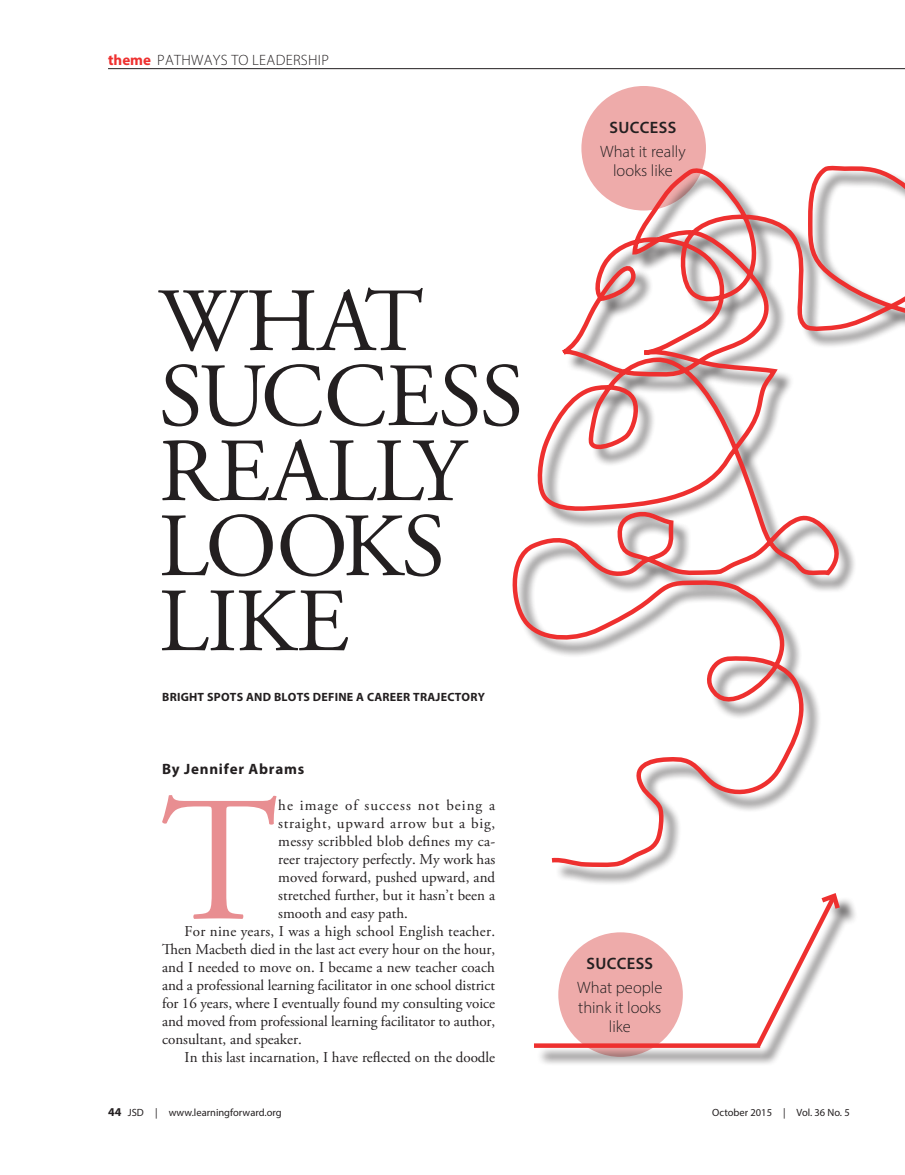
<style>
.page{position:relative;width:905px;height:1175px;background:#fff}
.page>*{position:absolute;margin:0;border:0;box-sizing:border-box;transform-origin:0 0}
.body{font:177.9px "Adobe Garamond Pro";color:#e88e91}
.t1{font:90px/75px "Adobe Garamond Pro";letter-spacing:-.015em;color:#231f20}
.t2{font:300 16.5px/19.5px "Myriad Pro";color:#231f20;text-align:center}
.t3{font:600 16.5px "Myriad Pro";letter-spacing:.02em;color:#231f20}
.body-2{font:15px/18px "Adobe Garamond Pro";color:#231f20;text-align:justify}
.toppers{font:300 15px "Myriad Pro";letter-spacing:.02em;color:#231f20}
.byline{font:700 15px "Myriad Pro";letter-spacing:.05em;color:#231f20}
.box{font:700 12px "Myriad Pro";letter-spacing:.02em;color:#231f20}
.t4{font:10.5px "Myriad Pro";color:#231f20}
.s1{font-weight:700;color:#ee302f}
.s2{font-weight:700;font-size:12px}
</style>
<div class="page">
<hr style="left:108px;top:68px;width:796px;height:1px;background:#231f20">
<div style="left:581px;top:86px;width:125px;height:124px;background:#eeabaa;border-radius:50%"></div>
<div style="left:536px;top:896px;width:321px;height:170px;background:#231f20;opacity:.75"></div>
<svg style="left:534px;top:1043px;width:218px;height:4px"></svg>
<svg style="left:752px;top:893px;width:91px;height:158px"></svg>
<div style="left:515px;top:96px;width:389px;height:789px;background:#231f20;opacity:.75"></div>
<svg style="left:512px;top:94px;width:392px;height:775px"></svg>
<p class="toppers" style="left:108px;top:51px;width:222px"><span class="s1">theme</span> PATHWAYS TO LEADERSHIP</p>
<p class="t1" style="left:159px;top:287px;width:366px">WHAT<br>SUCCESS<br>REALLY<br>LOOKS<br>LIKE</p>
<p class="box" style="left:162px;top:689px;width:324px">BRIGHT SPOTS AND BLOTS DEFINE A CAREER TRAJECTORY</p>
<p class="byline" style="left:162px;top:759px;width:144px">By Jennifer Abrams</p>
<p class="body" style="left:161px;top:755px;width:119px">T</p>
<p class="body-2" style="left:278px;top:797px;width:218px">he image of success not being a straight, upward arrow but a big, messy scribbled blob defines my ca&shy;reer trajectory perfectly. My work has moved forward, pushed upward, and stretched further, but it hasn’t been a smooth and easy path.</p>
<p class="body-2" style="left:162px;top:923px;width:335px;text-indent:22px">For nine years, I was a high school English teacher.<br>Then Macbeth died in the last act every hour on the hour, and I needed to move on. I became a new teacher coach and a professional learning facilitator in one school district for 16 years, where I eventually found my consulting voice and moved from professional learning facilitator to author, consultant, and speaker.</p>
<p class="body-2" style="left:184px;top:1049px;width:312px">In this last incarnation, I have reflected on the doodle</p>
<p class="t3" style="left:609px;top:117px;width:68px">SUCCESS</p>
<p class="t2" style="left:600px;top:141px;width:87px">What it really looks like</p>
<p class="t3" style="left:586px;top:953px;width:68px">SUCCESS</p>
<p class="t2" style="left:577px;top:977px;width:87px">What people think it looks like</p>
<p class="t4" style="left:108px;top:1106px;width:175px"><span class="s2">44</span> JSD | www.learningforward.org</p>
<p class="t4" style="left:712px;top:1106px;width:139px">October 2015 | Vol. 36 No. 5</p>
</div>
